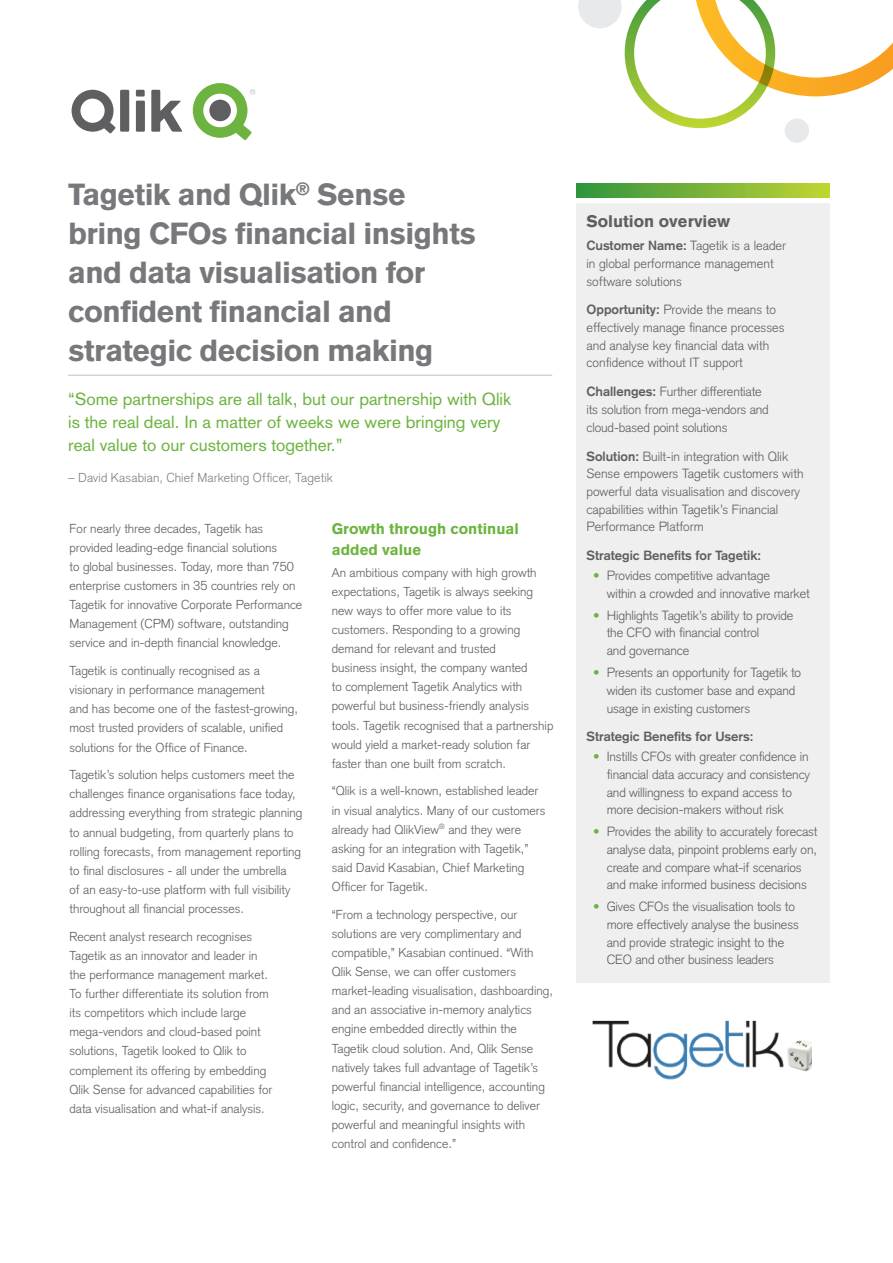
<style>
.page{position:relative;width:893px;height:1263px;background:#fff}
.page>*{position:absolute;margin:0;border:0;box-sizing:border-box;transform-origin:0 0}
.Main_Title{font:900 30px/39px "Basic Commercial LT Pro";letter-spacing:-.02em;color:#76787b}
.t1{font:17.25px/23.2px "Basic Commercial LT Pro";color:#6cb43f}
.Sidebar-MainHeading{font:900 16.5px "Basic Commercial LT Pro";color:#5f5f62}
.Body_Sub_Sub_Heading{font:900 15px/21px "Basic Commercial LT Pro";color:#6cb43f}
.Sidebar-BodyCopy{font:300 13.2px/17.7px "Basic Commercial LT Pro";letter-spacing:-.01em;color:#5f5f62}
.Sidebar-SubHeading{font:700 13.2px "Basic Commercial LT Pro";color:#5f5f62}
.Body_Copy{font:300 12.75px/19.2px "Basic Commercial LT Pro";color:#5f5f62}
.Quote_attributed{font:300 12.75px "Basic Commercial LT Pro";letter-spacing:.01em;color:#7e8083}
.s1{font-weight:700}
.s2{color:#6cb43f}
</style>
<div class="page">
<svg style="left:72px;top:90px;width:110px;height:44px"></svg>
<svg style="left:193px;top:83px;width:62px;height:57px"></svg>
<div style="left:785px;top:118px;width:24px;height:25px;background:#e8e9ea;border-radius:50%"></div>
<svg style="left:578px;top:0;width:315px;height:128px"></svg>
<hr style="left:68px;top:375px;width:484px;height:1px;background:#c0c1c4">
<div style="left:576px;top:203px;width:253px;height:779px;background:#efeff0"></div>
<svg style="left:576px;top:184px;width:253px;height:13px;background:#78b339"></svg>
<img style="left:592px;top:1020px;width:220px;height:60px">
<p class="Main_Title" style="left:68px;top:175px;width:409px">Tagetik and Qlik<sup>®</sup> Sense bring CFOs financial insights and data visualisation for confident financial and strategic decision making</p>
<p class="t1" style="left:68px;top:387px;width:445px">“Some partnerships are all talk, but our partnership with Qlik is the real deal. In a matter of weeks we were bringing very real value to our customers together.”</p>
<p class="Quote_attributed" style="left:68px;top:470px;width:266px">– David Kasabian, Chief Marketing Officer, Tagetik</p>
<p class="Body_Copy" style="left:70px;top:519px;width:234px">For nearly three decades, Tagetik has provided leading-edge financial solutions<br>to global businesses. Today, more than 750 enterprise customers in 35 countries rely on Tagetik for innovative Corporate Performance Management (CPM) software, outstanding service and in-depth financial knowledge.</p>
<p class="Body_Copy" style="left:70px;top:661px;width:230px">Tagetik is continually recognised as a visionary in performance management<br>and has become one of the fastest-growing, most trusted providers of scalable, unified solutions for the Office of Finance.</p>
<p class="Body_Copy" style="left:70px;top:765px;width:234px">Tagetik’s solution helps customers meet the challenges finance organisations face today, addressing everything from strategic planning to annual budgeting, from quarterly plans to rolling forecasts, from management reporting to final disclosures - all under the umbrella<br>of an easy-to-use platform with full visibility throughout all financial processes.</p>
<p class="Body_Copy" style="left:70px;top:927px;width:204px">Recent analyst research recognises Tagetik as an innovator and leader in the performance management market.<br>To further differentiate its solution from its competitors which include large mega-vendors and cloud-based point solutions, Tagetik looked to Qlik to complement its offering by embedding Qlik Sense for advanced capabilities for data visualisation and what-if analysis.</p>
<p class="Body_Sub_Sub_Heading" style="left:332px;top:518px;width:188px">Growth through continual added value</p>
<p class="Body_Copy" style="left:332px;top:563px;width:223px">An ambitious company with high growth expectations, Tagetik is always seeking new ways to offer more value to its customers. Responding to a growing demand for relevant and trusted<br>business insight, the company wanted<br>to complement Tagetik Analytics with powerful but business-friendly analysis tools. Tagetik recognised that a partnership would yield a market-ready solution far faster than one built from scratch.</p>
<p class="Body_Copy" style="left:332px;top:781px;width:215px">“Qlik is a well-known, established leader in visual analytics. Many of our customers already had QlikView<sup>®</sup> and they were asking for an integration with Tagetik,” said David Kasabian, Chief Marketing Officer for Tagetik.</p>
<p class="Body_Copy" style="left:332px;top:905px;width:223px">“From a technology perspective, our solutions are very complimentary and compatible,” Kasabian continued. “With Qlik Sense, we can offer customers market-leading visualisation, dashboarding, and an associative in-memory analytics engine embedded directly within the Tagetik cloud solution. And, Qlik Sense natively takes full advantage of Tagetik’s powerful financial intelligence, accounting logic, security, and governance to deliver powerful and meaningful insights with control and confidence.”</p>
<p class="Sidebar-MainHeading" style="left:586px;top:211px;width:145px">Solution overview</p>
<p class="Sidebar-BodyCopy" style="left:586px;top:237px;width:201px"><span class="s1">Customer Name:</span> Tagetik is a leader in global performance management software solutions</p>
<p class="Sidebar-BodyCopy" style="left:586px;top:301px;width:200px"><span class="s1">Opportunity:</span> Provide the means to effectively manage finance processes and analyse key financial data with confidence without IT support</p>
<p class="Sidebar-BodyCopy" style="left:586px;top:383px;width:184px"><span class="s1">Challenges:</span> Further differentiate its solution from mega-vendors and cloud-based point solutions</p>
<p class="Sidebar-BodyCopy" style="left:586px;top:447px;width:219px"><span class="s1">Solution:</span> Built-in integration with Qlik Sense empowers Tagetik customers with powerful data visualisation and discovery capabilities within Tagetik’s Financial Performance Platform</p>
<p class="Sidebar-SubHeading" style="left:586px;top:548px;width:176px">Strategic Benefits for Tagetik:</p>
<p class="Sidebar-BodyCopy" style="left:607px;top:567px;width:204px;text-indent:-14px"><span class="s2">•</span> Provides competitive advantage<br>within a crowded and innovative market</p>
<p class="Sidebar-BodyCopy" style="left:607px;top:606px;width:188px;text-indent:-14px"><span class="s2">•</span> Highlights Tagetik’s ability to provide the CFO with financial control<br>and governance</p>
<p class="Sidebar-BodyCopy" style="left:607px;top:664px;width:196px;text-indent:-14px"><span class="s2">•</span> Presents an opportunity for Tagetik to widen its customer base and expand usage in existing customers</p>
<p class="Sidebar-SubHeading" style="left:586px;top:729px;width:168px">Strategic Benefits for Users:</p>
<p class="Sidebar-BodyCopy" style="left:607px;top:748px;width:205px;text-indent:-14px"><span class="s2">•</span> Instills CFOs with greater confidence in financial data accuracy and consistency and willingness to expand access to more decision-makers without risk</p>
<p class="Sidebar-BodyCopy" style="left:607px;top:823px;width:212px;text-indent:-14px"><span class="s2">•</span> Provides the ability to accurately forecast analyse data, pinpoint problems early on, create and compare what-if scenarios and make informed business decisions</p>
<p class="Sidebar-BodyCopy" style="left:607px;top:898px;width:194px;text-indent:-14px"><span class="s2">•</span> Gives CFOs the visualisation tools to more effectively analyse the business and provide strategic insight to the CEO and other business leaders</p>
</div>
